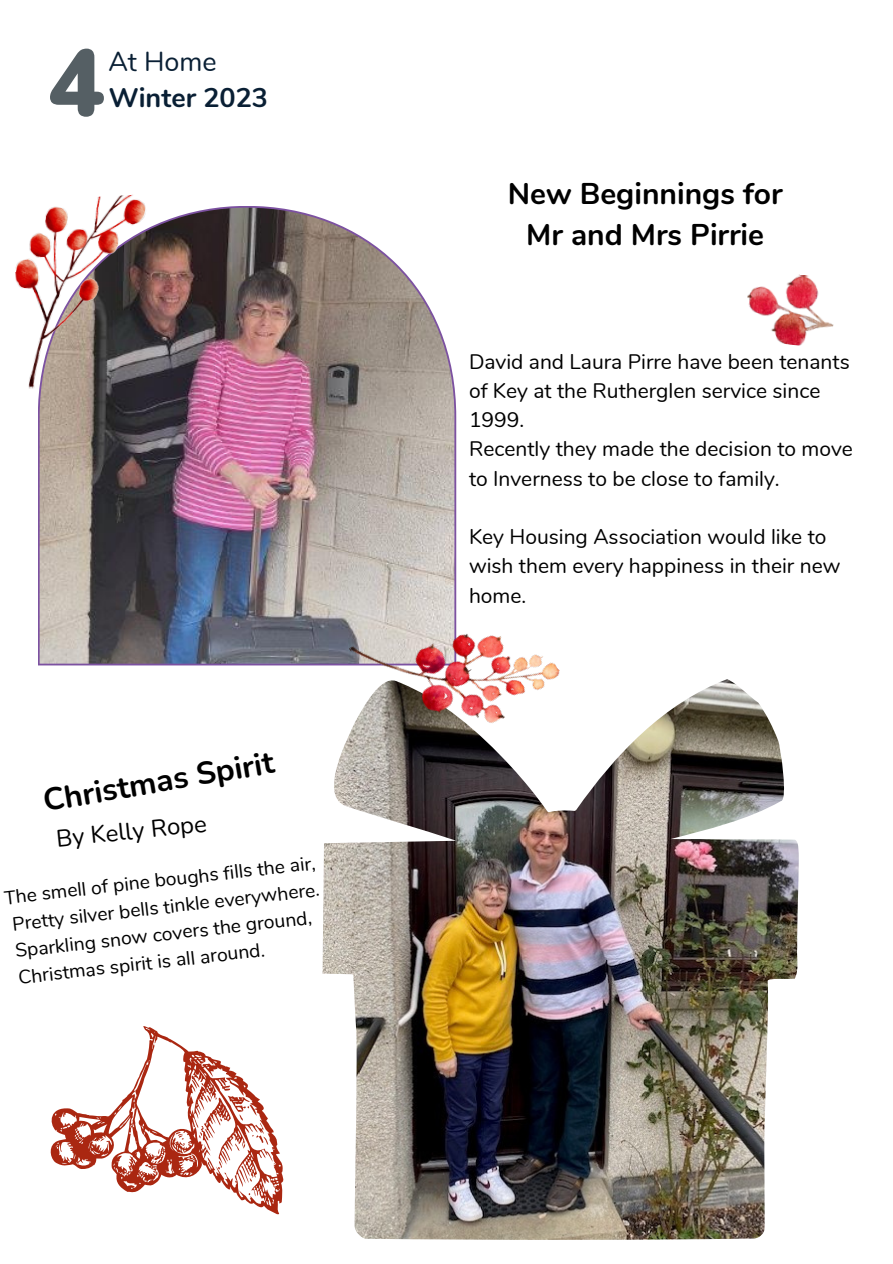
<style>
.page{position:relative;width:893px;height:1264px;background:#fff}
.page>*{position:absolute;margin:0;border:0;box-sizing:border-box;transform-origin:0 0}
.t1{font:900 94.2px "Nunito";color:#555f64}
.t2{font:700 31.2px "Nunito";color:#000}
.t3{font:700 30px "Nunito";color:#000}
.t4{font:700 27px "Nunito";color:#091f34}
.t5{font:27px "Nunito";color:#091f34}
.t6{font:24px "Nunito";color:#000}
.t7{font:21px/29.2px "Nunito";color:#000}
.t8{font:19.35px "Nunito";color:#000}
.s1{color:#fff}
</style>
<div class="page">
<img style="left:322px;top:679px;width:476px;height:560px">
<img style="left:38px;top:206px;width:418px;height:459px">
<img style="left:15px;top:194px;width:180px;height:195px">
<img style="left:349px;top:556px;width:214px;height:212px">
<svg style="left:50px;top:1026px;width:234px;height:189px"></svg>
<svg style="left:235px;top:1165px;width:18px;height:18px"></svg>
<svg style="left:175px;top:1074px;width:95px;height:76px"></svg>
<img style="left:747px;top:274px;width:87px;height:72px">
<p class="t1" style="left:48px;top:21px;width:58px">4</p>
<p class="t5" style="left:108px;top:44px;width:110px">At Home</p>
<p class="t4" style="left:109px;top:80px;width:161px">Winter 2023</p>
<p class="t2" style="left:40px;top:781px;width:235px;rotate:-10deg">Christmas Spirit</p>
<p class="t6" style="left:54px;top:822px;width:161px;rotate:-6deg">By Kelly Rope<span class="s1">r</span></p>
<p class="t8" style="left:3px;top:883px;width:315px;rotate:-6deg">The smell of pine boughs fills the air,</p>
<p class="t8" style="left:11px;top:910px;width:311px;rotate:-6deg">Pretty silver bells tinkle everywhere.</p>
<p class="t8" style="left:14px;top:936px;width:300px;rotate:-6deg">Sparkling snow covers the ground,</p>
<p class="t8" style="left:17px;top:963px;width:249px;rotate:-6deg">Christmas spirit is all around.</p>
<p class="t3" style="left:507px;top:173px;width:276px">New Beginnings for</p>
<p class="t3" style="left:526px;top:215px;width:239px">Mr and Mrs Pirrie</p>
<p class="t7" style="left:469px;top:347px;width:382px">David and Laura Pirre have been tenants</p>
<p class="t7" style="left:469px;top:376px;width:353px">of Key at the Rutherglen service since<br>1999.</p>
<p class="t7" style="left:469px;top:435px;width:385px">Recently they made the decision to move to Inverness to be close to family.</p>
<p class="t7" style="left:469px;top:522px;width:373px">Key Housing Association would like to wish them every happiness in their new home.</p>
</div>
